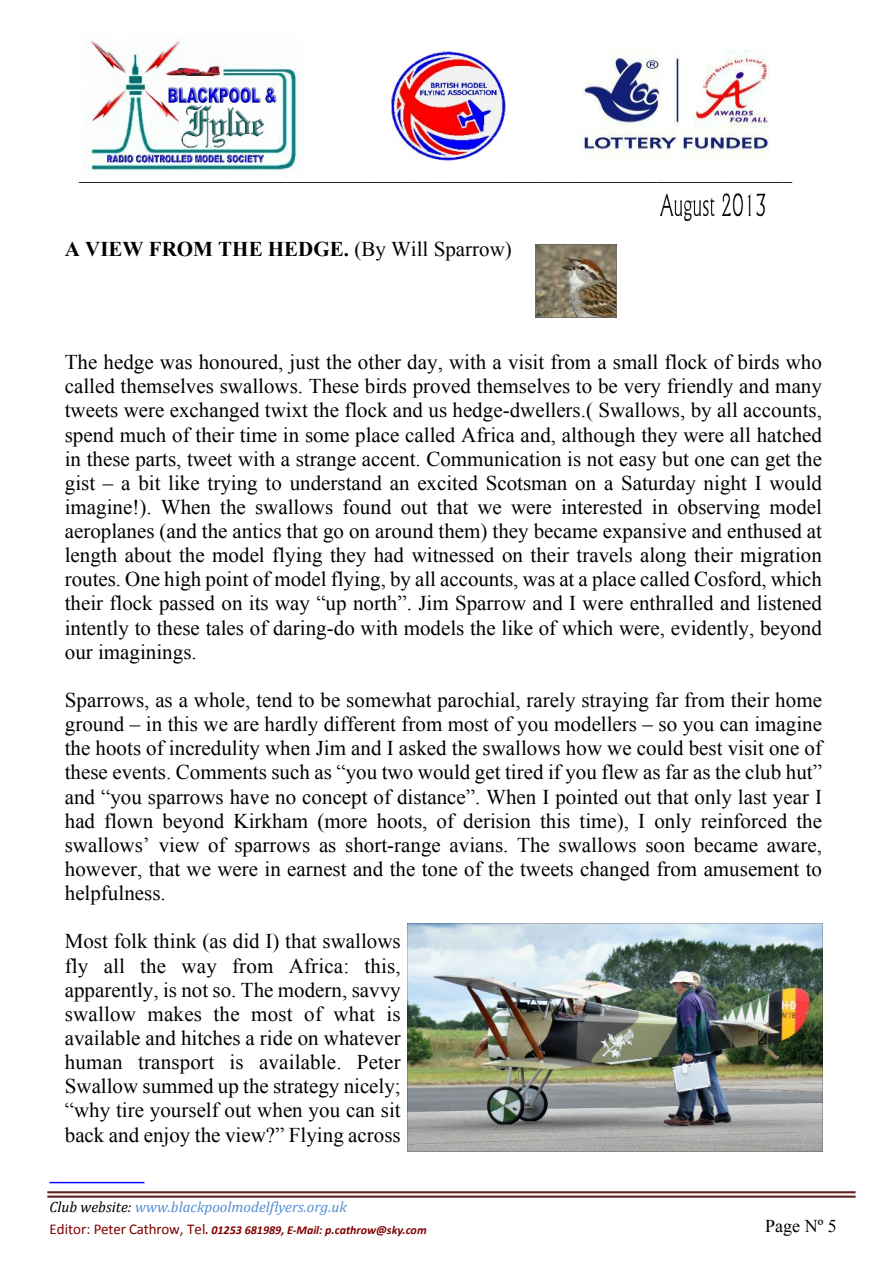
<style>
.page{position:relative;width:893px;height:1263px;background:#fff}
.page>*{position:absolute;margin:0;border:0;box-sizing:border-box;transform-origin:0 0}
.t1{font:21px/24.2px "Times New Roman";color:#000;text-align:justify}
.t2{font:700 21px "Times New Roman";color:#000}
.t3{font:18px "Times New Roman";color:#000}
.t4{font:italic 15px "Cambria";color:#548dd4}
.t5{font:italic 700 12px "Calibri";color:#800000}
.s1{font-weight:400}
.s2{color:#000}
.s3{font-weight:400;font-style:normal;font-size:15px}
</style>
<div class="page">
<img style="left:582px;top:49px;width:188px;height:110px">
<hr style="left:47px;top:1191px;width:809px;height:2px;background:#622423">
<hr style="left:47px;top:1195px;width:809px;height:3px;background:#622423">
<hr style="left:50px;top:1182px;width:94px;height:1px;background:#00f">
<img style="left:660px;top:193px;width:106px;height:28px">
<img style="left:392px;top:51px;width:113px;height:110px">
<img style="left:87px;top:35px;width:218px;height:138px">
<img style="left:535px;top:244px;width:82px;height:74px">
<img style="left:408px;top:923px;width:414px;height:229px">
<p class="t3" style="left:79px;top:167px;width:714px">_______________________________________________________________________________</p>
<p class="t2" style="left:65px;top:241px;width:449px">A VIEW FROM THE HEDGE. <span class="s1">(By Will Sparrow)</span></p>
<p class="t1" style="left:65px;top:352px;width:759px">The hedge was honoured, just the other day, with a visit from a small flock of birds who called themselves swallows. These birds proved themselves to be very friendly and many tweets were exchanged twixt the flock and us hedge-dwellers.( Swallows, by all accounts, spend much of their time in some place called Africa and, although they were all hatched in these parts, tweet with a strange accent. Communication is not easy but one can get the gist – a bit like trying to understand an excited Scotsman on a Saturday night I would imagine!). When the swallows found out that we were interested in observing model aeroplanes (and the antics that go on around them) they became expansive and enthused at length about the model flying they had witnessed on their travels along their migration routes. One high point of model flying, by all accounts, was at a place called Cosford, which their flock passed on its way “up north”. Jim Sparrow and I were enthralled and listened intently to these tales of daring-do with models the like of which were, evidently, beyond our imaginings.</p>
<p class="t1" style="left:65px;top:690px;width:759px">Sparrows, as a whole, tend to be somewhat parochial, rarely straying far from their home ground – in this we are hardly different from most of you modellers – so you can imagine the hoots of incredulity when Jim and I asked the swallows how we could best visit one of these events. Comments such as “you two would get tired if you flew as far as the club hut” and “you sparrows have no concept of distance”. When I pointed out that only last year I had flown beyond Kirkham (more hoots, of derision this time), I only reinforced the swallows’ view of sparrows as short-range avians. The swallows soon became aware, however, that we were in earnest and the tone of the tweets changed from amusement to helpfulness.</p>
<p class="t1" style="left:65px;top:931px;width:337px">Most folk think (as did I) that swallows fly all the way from Africa: this, apparently, is not so. The modern, savvy swallow makes the most of what is available and hitches a ride on whatever human transport is available. Peter Swallow summed up the strategy nicely; “why tire yourself out when you can sit back and enjoy the view?” Flying across</p>
<p class="t4" style="left:50px;top:1200px;width:299px"><span class="s2">Club website:</span> www.blackpoolmodelflyers.org.uk</p>
<p class="t5" style="left:50px;top:1225px;width:379px"><span class="s3">Editor: Peter Cathrow, Tel</span>. 01253 681989, E-Mail: p.cathrow@sky.com</p>
<p class="t3" style="left:765px;top:1219px;width:73px">Page Nº 5</p>
</div>
